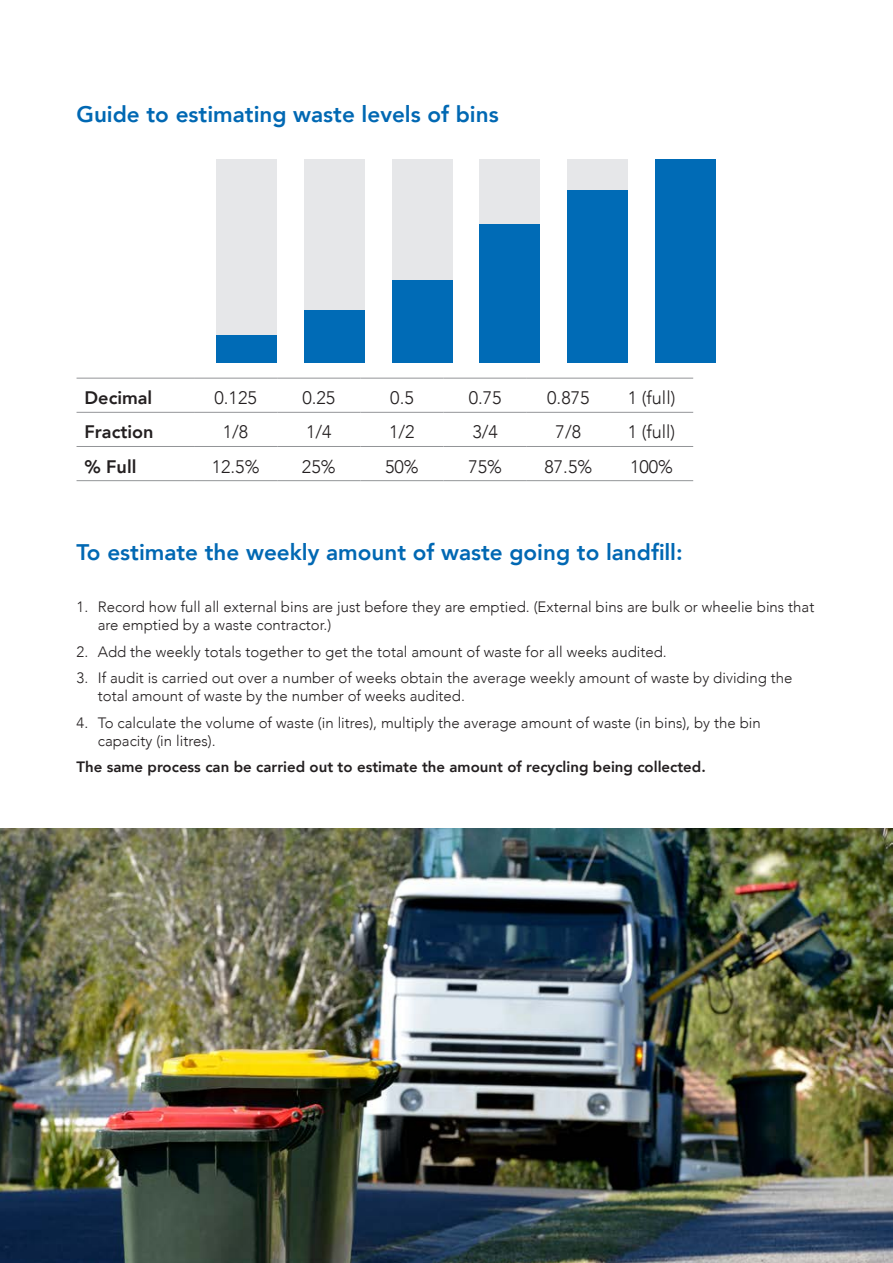
<style>
.page{position:relative;width:893px;height:1263px;background:#fff}
.page>*{position:absolute;margin:0;border:0;box-sizing:border-box;transform-origin:0 0}
.t1{font:800 22.5px "Avenir";color:#0168b3}
.t2{font:300 18.15px "Avenir";color:#231f20}
.t3{font:800 18.15px "Avenir";color:#231f20}
.t4{font:300 15px/18px "Avenir";color:#231f20}
.t5{font:800 15px "Avenir";color:#231f20}
</style>
<div class="page">
<div style="left:216px;top:159px;width:61px;height:203px;background:#e6e7e9"></div>
<div style="left:216px;top:335px;width:61px;height:27px;background:#006bb6"></div>
<div style="left:304px;top:159px;width:60px;height:203px;background:#e6e7e9"></div>
<div style="left:304px;top:310px;width:60px;height:52px;background:#006bb6"></div>
<div style="left:392px;top:159px;width:60px;height:203px;background:#e6e7e9"></div>
<div style="left:392px;top:280px;width:60px;height:82px;background:#006bb6"></div>
<div style="left:480px;top:159px;width:60px;height:203px;background:#e6e7e9"></div>
<div style="left:480px;top:224px;width:60px;height:138px;background:#006bb6"></div>
<div style="left:568px;top:159px;width:60px;height:203px;background:#e6e7e9"></div>
<div style="left:568px;top:190px;width:60px;height:172px;background:#006bb6"></div>
<div style="left:655px;top:159px;width:61px;height:203px;background:#006bb6"></div>
<hr style="left:77px;top:378px;width:117px;height:1px;background:#939598">
<hr style="left:194px;top:378px;width:83px;height:1px;background:#939598">
<hr style="left:277px;top:378px;width:83px;height:1px;background:#939598">
<hr style="left:360px;top:378px;width:84px;height:1px;background:#939598">
<hr style="left:444px;top:378px;width:83px;height:1px;background:#939598">
<hr style="left:527px;top:378px;width:83px;height:1px;background:#939598">
<hr style="left:610px;top:378px;width:83px;height:1px;background:#939598">
<hr style="left:77px;top:412px;width:117px;height:1px;background:#939598">
<hr style="left:194px;top:412px;width:83px;height:1px;background:#939598">
<hr style="left:277px;top:412px;width:83px;height:1px;background:#939598">
<hr style="left:360px;top:412px;width:84px;height:1px;background:#939598">
<hr style="left:444px;top:412px;width:83px;height:1px;background:#939598">
<hr style="left:527px;top:412px;width:83px;height:1px;background:#939598">
<hr style="left:610px;top:412px;width:83px;height:1px;background:#939598">
<hr style="left:77px;top:446px;width:117px;height:1px;background:#939598">
<hr style="left:194px;top:446px;width:83px;height:1px;background:#939598">
<hr style="left:277px;top:446px;width:83px;height:1px;background:#939598">
<hr style="left:360px;top:446px;width:84px;height:1px;background:#939598">
<hr style="left:444px;top:446px;width:83px;height:1px;background:#939598">
<hr style="left:527px;top:446px;width:83px;height:1px;background:#939598">
<hr style="left:610px;top:446px;width:83px;height:1px;background:#939598">
<hr style="left:77px;top:480px;width:117px;height:1px;background:#939598">
<hr style="left:194px;top:480px;width:83px;height:1px;background:#939598">
<hr style="left:277px;top:480px;width:83px;height:1px;background:#939598">
<hr style="left:360px;top:480px;width:84px;height:1px;background:#939598">
<hr style="left:444px;top:480px;width:83px;height:1px;background:#939598">
<hr style="left:527px;top:480px;width:83px;height:1px;background:#939598">
<hr style="left:610px;top:480px;width:83px;height:1px;background:#939598">
<img style="left:0;top:829px;width:893px;height:434px">
<h3 class="t1" style="left:77px;top:96px;width:424px">Guide to estimating waste levels of bins</h3>
<p class="t3" style="left:85px;top:384px;width:69px">Decimal</p>
<p class="t2" style="left:214px;top:387px;width:44px">0.125</p>
<p class="t2" style="left:302px;top:387px;width:34px">0.25</p>
<p class="t2" style="left:390px;top:387px;width:25px">0.5</p>
<p class="t2" style="left:469px;top:387px;width:34px">0.75</p>
<p class="t2" style="left:547px;top:387px;width:44px">0.875</p>
<p class="t2" style="left:628px;top:387px;width:49px">1 (full)</p>
<p class="t3" style="left:85px;top:418px;width:71px">Fraction</p>
<p class="t2" style="left:223px;top:421px;width:27px">1/8</p>
<p class="t2" style="left:306px;top:421px;width:27px">1/4</p>
<p class="t2" style="left:389px;top:421px;width:27px">1/2</p>
<p class="t2" style="left:472px;top:421px;width:27px">3/4</p>
<p class="t2" style="left:556px;top:421px;width:27px">7/8</p>
<p class="t2" style="left:628px;top:421px;width:49px">1 (full)</p>
<p class="t3" style="left:85px;top:452px;width:53px">% Full</p>
<p class="t2" style="left:212px;top:456px;width:49px">12.5%</p>
<p class="t2" style="left:302px;top:456px;width:35px">25%</p>
<p class="t2" style="left:385px;top:456px;width:35px">50%</p>
<p class="t2" style="left:468px;top:456px;width:35px">75%</p>
<p class="t2" style="left:544px;top:456px;width:49px">87.5%</p>
<p class="t2" style="left:630px;top:456px;width:44px">100%</p>
<h3 class="t1" style="left:77px;top:535px;width:608px">To estimate the weekly amount of waste going to landfill:</h3>
<p class="t4" style="left:98px;top:598px;width:718px;text-indent:-21px">1. Record how full all external bins are just before they are emptied. (External bins are bulk or wheelie bins that are emptied by a waste contractor.)</p>
<p class="t4" style="left:77px;top:642px;width:592px">2. Add the weekly totals together to get the total amount of waste for all weeks audited.</p>
<p class="t4" style="left:98px;top:669px;width:696px;text-indent:-21px">3. If audit is carried out over a number of weeks obtain the average weekly amount of waste by dividing the total amount of waste by the number of weeks audited.</p>
<p class="t4" style="left:98px;top:713px;width:664px;text-indent:-21px">4. To calculate the volume of waste (in litres), multiply the average amount of waste (in bins), by the bin capacity (in litres).</p>
<p class="t5" style="left:77px;top:755px;width:631px">The same process can be carried out to estimate the amount of recycling being collected.</p>
</div>
